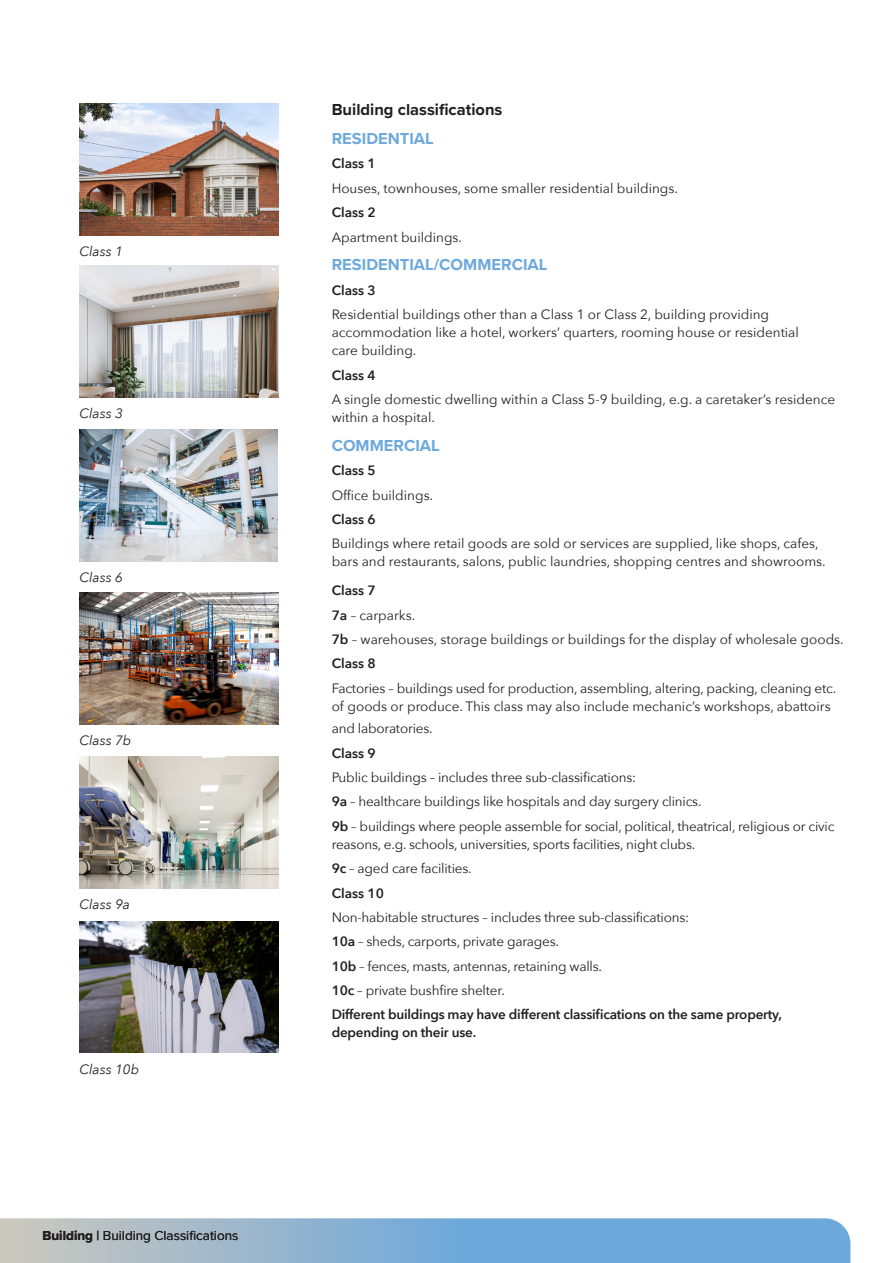
<style>
.page{position:relative;width:893px;height:1263px;background:#fff}
.page>*{position:absolute;margin:0;border:0;box-sizing:border-box;transform-origin:0 0}
.t1{font:700 16.5px "Proxima Nova";color:#6da9db}
.t2{font:700 16.5px "Proxima Nova";color:#231f20}
.t3{font:13.5px/18px "Avenir Next";color:#231f20}
.t4{font:600 13.5px/18px "Avenir Next";letter-spacing:-.015em;color:#231f20}
.t5{font:italic 13.5px "Avenir Next";color:#231f20}
.t6{font:13.5px "Proxima Nova";color:#231f20}
.s1{font-weight:700}
.s2{font-weight:600}
</style>
<div class="page">
<svg style="left:0;top:1218px;width:850px;height:45px"></svg>
<img style="left:79px;top:103px;width:199px;height:132px">
<img style="left:79px;top:266px;width:199px;height:131px">
<img style="left:79px;top:429px;width:199px;height:132px">
<img style="left:79px;top:592px;width:199px;height:132px">
<img style="left:79px;top:757px;width:199px;height:131px">
<img style="left:79px;top:921px;width:199px;height:132px">
<p class="t5" style="left:79px;top:239px;width:45px">Class 1</p>
<p class="t5" style="left:79px;top:402px;width:45px">Class 3</p>
<p class="t5" style="left:79px;top:566px;width:45px">Class 6</p>
<p class="t5" style="left:79px;top:729px;width:54px">Class 7b</p>
<p class="t5" style="left:79px;top:893px;width:52px">Class 9a</p>
<p class="t5" style="left:79px;top:1057px;width:61px">Class 10b</p>
<p class="t6" style="left:43px;top:1225px;width:197px"><span class="s1">Building</span> <span class="s2">|</span> Building Classifications</p>
<p class="t2" style="left:332px;top:97px;width:172px">Building classifications</p>
<p class="t1" style="left:332px;top:126px;width:104px">RESIDENTIAL</p>
<p class="t4" style="left:332px;top:154px;width:46px">Class 1</p>
<p class="t3" style="left:332px;top:178px;width:348px">Houses, townhouses, some smaller residential buildings.</p>
<p class="t4" style="left:332px;top:203px;width:46px">Class 2</p>
<p class="t3" style="left:332px;top:227px;width:132px">Apartment buildings.</p>
<p class="t1" style="left:332px;top:253px;width:217px">RESIDENTIAL/COMMERCIAL</p>
<p class="t4" style="left:332px;top:281px;width:46px">Class 3</p>
<p class="t3" style="left:332px;top:305px;width:469px">Residential buildings other than a Class 1 or Class 2, building providing accommodation like a hotel, workers’ quarters, rooming house or residential care building.</p>
<p class="t4" style="left:332px;top:365px;width:46px">Class 4</p>
<p class="t3" style="left:332px;top:390px;width:505px">A single domestic dwelling within a Class 5-9 building, e.g. a caretaker’s residence within a hospital.</p>
<p class="t1" style="left:332px;top:433px;width:110px">COMMERCIAL</p>
<p class="t4" style="left:332px;top:461px;width:46px">Class 5</p>
<p class="t3" style="left:332px;top:485px;width:103px">Office buildings.</p>
<p class="t4" style="left:332px;top:510px;width:46px">Class 6</p>
<p class="t3" style="left:332px;top:534px;width:496px">Buildings where retail goods are sold or services are supplied, like shops, cafes, bars and restaurants, salons, public laundries, shopping centres and showrooms.</p>
<p class="t4" style="left:332px;top:581px;width:46px">Class 7</p>
<p class="t3" style="left:332px;top:605px;width:85px"><span class="s2">7a</span> – carparks.</p>
<p class="t3" style="left:332px;top:630px;width:514px"><span class="s2">7b</span> – warehouses, storage buildings or buildings for the display of wholesale goods.</p>
<p class="t4" style="left:332px;top:654px;width:46px">Class 8</p>
<p class="t3" style="left:332px;top:678px;width:506px">Factories – buildings used for production, assembling, altering, packing, cleaning etc. of goods or produce. This class may also include mechanic’s workshops, abattoirs</p>
<p class="t3" style="left:332px;top:719px;width:103px">and laboratories.</p>
<p class="t4" style="left:332px;top:743px;width:46px">Class 9</p>
<p class="t3" style="left:332px;top:768px;width:306px">Public buildings – includes three sub-classifications:</p>
<p class="t3" style="left:332px;top:792px;width:371px"><span class="s2">9a</span> – healthcare buildings like hospitals and day surgery clinics.</p>
<p class="t3" style="left:332px;top:816px;width:504px"><span class="s2">9b</span> – buildings where people assemble for social, political, theatrical, religious or civic reasons, e.g. schools, universities, sports facilities, night clubs.</p>
<p class="t3" style="left:332px;top:859px;width:141px"><span class="s2">9c</span> – aged care facilities.</p>
<p class="t4" style="left:332px;top:883px;width:54px">Class 10</p>
<p class="t3" style="left:332px;top:908px;width:359px">Non-habitable structures – includes three sub-classifications:</p>
<p class="t3" style="left:332px;top:932px;width:229px"><span class="s2">10a</span> – sheds, carports, private garages.</p>
<p class="t3" style="left:332px;top:956px;width:272px"><span class="s2">10b</span> – fences, masts, antennas, retaining walls.</p>
<p class="t3" style="left:332px;top:981px;width:175px"><span class="s2">10c</span> – private bushfire shelter.</p>
<p class="t4" style="left:332px;top:1005px;width:452px">Different buildings may have different classifications on the same property, depending on their use.</p>
</div>
